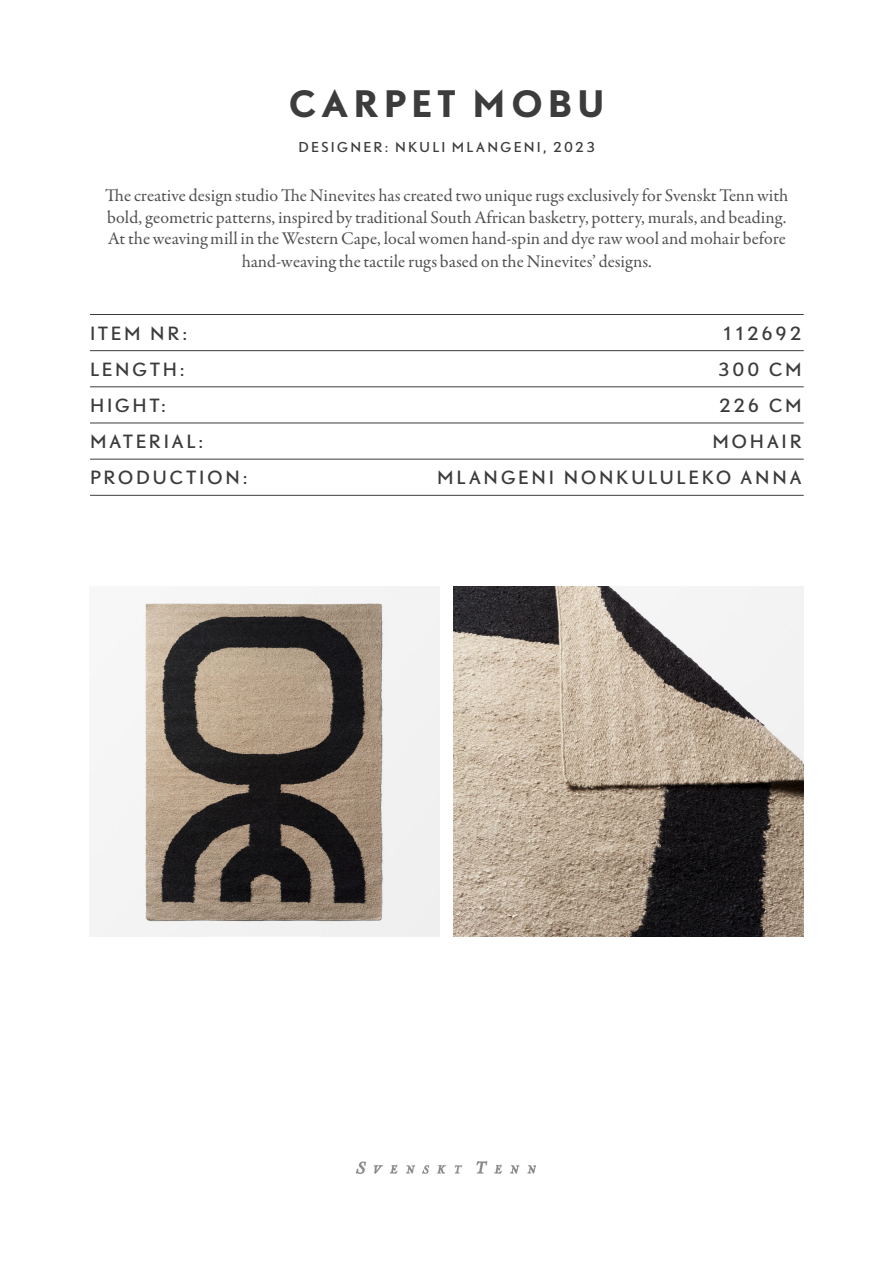
<style>
.page{position:relative;width:893px;height:1263px;background:#fff}
.page>*{position:absolute;margin:0;border:0;box-sizing:border-box;transform-origin:0 0}
.t1{font:700 34.05px "DTL Nobel TOT";letter-spacing:.165em;color:#3c3c3c}
.t2{font:18px/22px "Garamond Premr Pro";color:#505050;text-align:center}
.t3{font:16.95px "DTL Nobel TOT";letter-spacing:.17em;color:#3c3c3c}
.t4{font:12.75px "DTL Nobel TOT";letter-spacing:.175em;color:#3c3c3c}
</style>
<div class="page">
<hr style="left:90px;top:314px;width:714px;height:1px;background:#3c3c3c">
<hr style="left:90px;top:350px;width:714px;height:1px;background:#3c3c3c">
<hr style="left:90px;top:387px;width:714px;height:1px;background:#3c3c3c">
<hr style="left:90px;top:423px;width:714px;height:1px;background:#3c3c3c">
<hr style="left:90px;top:459px;width:714px;height:1px;background:#3c3c3c">
<hr style="left:90px;top:495px;width:714px;height:1px;background:#3c3c3c">
<img style="left:356px;top:1161px;width:180px;height:13px">
<img style="left:89px;top:587px;width:350px;height:349px">
<img style="left:454px;top:587px;width:350px;height:349px">
<h1 class="t1" style="left:290px;top:79px;width:316px">CARPET MOBU</h1>
<p class="t4" style="left:298px;top:138px;width:298px">DESIGNER: NKULI MLANGENI, 2023</p>
<p class="t2" style="left:105px;top:185px;width:685px">The creative design studio The Ninevites has created two unique rugs exclusively for Svenskt Tenn with bold, geometric patterns, inspired by traditional South African basketry, pottery, murals, and beading.<br>At the weaving mill in the Western Cape, local women hand-spin and dye raw wool and mohair before hand-weaving the tactile rugs based on the Ninevites’ designs.</p>
<p class="t3" style="left:90px;top:321px;width:99px">ITEM NR:</p>
<p class="t3" style="left:722px;top:321px;width:81px">112692</p>
<p class="t3" style="left:90px;top:358px;width:96px">LENGTH:</p>
<p class="t3" style="left:718px;top:358px;width:85px">300 CM</p>
<p class="t3" style="left:90px;top:394px;width:77px">HIGHT:</p>
<p class="t3" style="left:719px;top:394px;width:84px">226 CM</p>
<p class="t3" style="left:90px;top:430px;width:115px">MATERIAL:</p>
<p class="t3" style="left:712px;top:430px;width:91px">MOHAIR</p>
<p class="t3" style="left:90px;top:466px;width:159px">PRODUCTION:</p>
<p class="t3" style="left:437px;top:466px;width:366px">MLANGENI NONKULULEKO ANNA</p>
</div>
